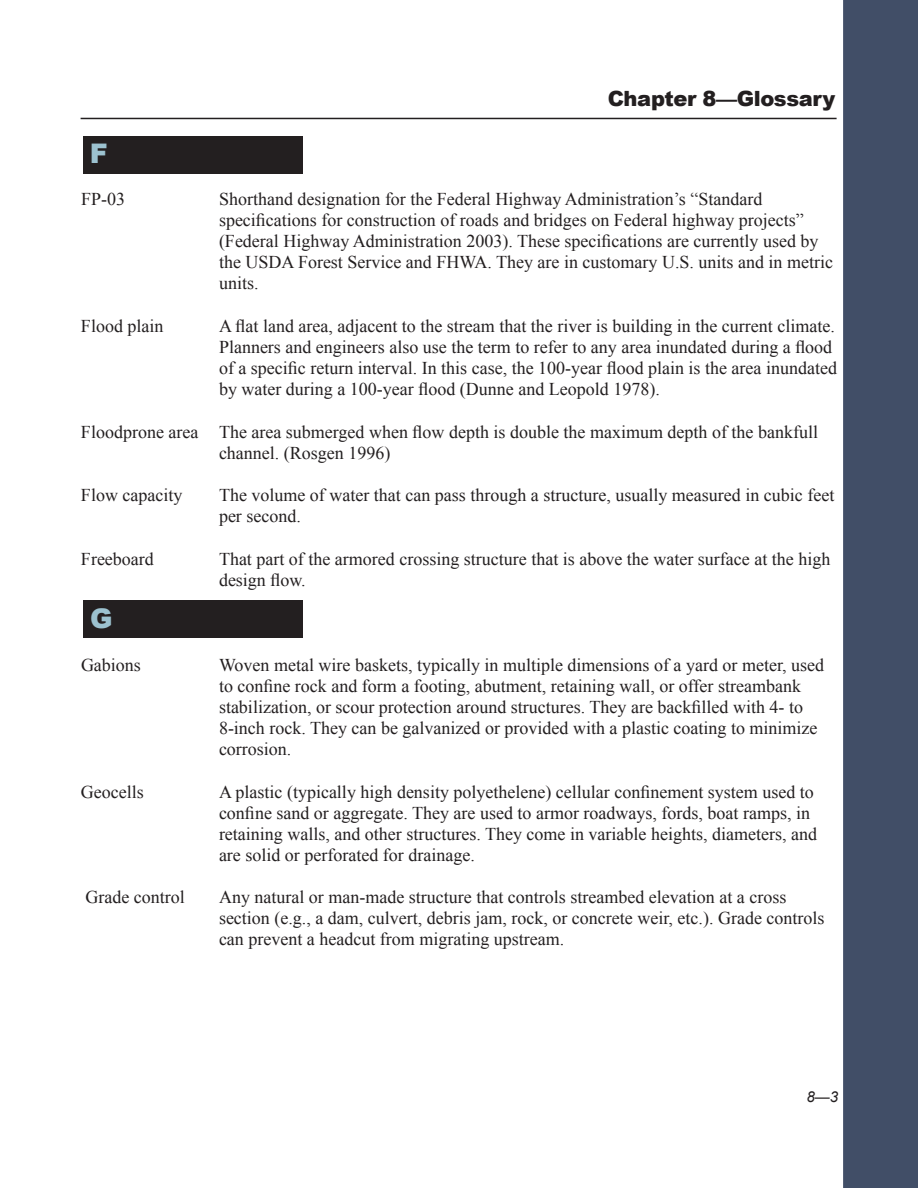
<style>
.page{position:relative;width:918px;height:1188px;background:#fff}
.page>*{position:absolute;margin:0;border:0;box-sizing:border-box;transform-origin:0 0}
.t1{font:900 27px "Arial";color:#9cc2d0}
.t2{font:900 21px "Arial";letter-spacing:-.02em;color:#231f20}
.t3{font:18px/21px "Times New Roman";color:#231f20}
.t4{font:italic 15px "Arial";color:#231f20}
</style>
<div class="page">
<hr style="left:81px;top:118px;width:756px;height:1px;background:#231f20">
<div style="left:84px;top:600px;width:219px;height:37px;background:#231f20"></div>
<div style="left:84px;top:136px;width:219px;height:37px;background:#231f20"></div>
<div style="left:843px;top:0;width:75px;height:1188px;background:#414e67"></div>
<p class="t2" style="left:608px;top:87px;width:229px">Chapter 8—Glossary</p>
<h1 class="t1" style="left:90px;top:138px;width:20px">F</h1>
<p class="t3" style="left:81px;top:189px;width:46px">FP-03</p>
<p class="t3" style="left:219px;top:189px;width:616px">Shorthand designation for the Federal Highway Administration’s “Standard specifications for construction of roads and bridges on Federal highway projects” (Federal Highway Administration 2003). These specifications are currently used by the USDA Forest Service and FHWA. They are in customary U.S. units and in metric units.</p>
<p class="t3" style="left:81px;top:315px;width:84px">Flood plain</p>
<p class="t3" style="left:219px;top:315px;width:620px">A flat land area, adjacent to the stream that the river is building in the current climate.<br>Planners and engineers also use the term to refer to any area inundated during a flood of a specific return interval. In this case, the 100-year flood plain is the area inundated by water during a 100-year flood (Dunne and Leopold 1978).</p>
<p class="t3" style="left:219px;top:421px;width:601px;text-indent:-138px">Floodprone area The area submerged when flow depth is double the maximum depth of the bankfull channel. (Rosgen 1996)</p>
<p class="t3" style="left:81px;top:484px;width:103px">Flow capacity</p>
<p class="t3" style="left:219px;top:484px;width:617px">The volume of water that can pass through a structure, usually measured in cubic feet per second.</p>
<p class="t3" style="left:81px;top:548px;width:74px">Freeboard</p>
<p class="t3" style="left:219px;top:548px;width:613px">That part of the armored crossing structure that is above the water surface at the high design flow.</p>
<h1 class="t1" style="left:90px;top:604px;width:24px">G</h1>
<p class="t3" style="left:81px;top:654px;width:61px">Gabions</p>
<p class="t3" style="left:219px;top:654px;width:607px">Woven metal wire baskets, typically in multiple dimensions of a yard or meter, used to confine rock and form a footing, abutment, retaining wall, or offer streambank stabilization, or scour protection around structures. They are backfilled with 4- to 8-inch rock. They can be galvanized or provided with a plastic coating to minimize corrosion.</p>
<p class="t3" style="left:81px;top:781px;width:64px">Geocells</p>
<p class="t3" style="left:219px;top:781px;width:600px">A plastic (typically high density polyethelene) cellular confinement system used to confine sand or aggregate. They are used to armor roadways, fords, boat ramps, in retaining walls, and other structures. They come in variable heights, diameters, and are solid or perforated for drainage.</p>
<p class="t3" style="left:85px;top:886px;width:101px">Grade control</p>
<p class="t3" style="left:219px;top:886px;width:607px">Any natural or man-made structure that controls streambed elevation at a cross section (e.g., a dam, culvert, debris jam, rock, or concrete weir, etc.). Grade controls can prevent a headcut from migrating upstream.</p>
<p class="t4" style="left:807px;top:1088px;width:33px">8—3</p>
</div>
